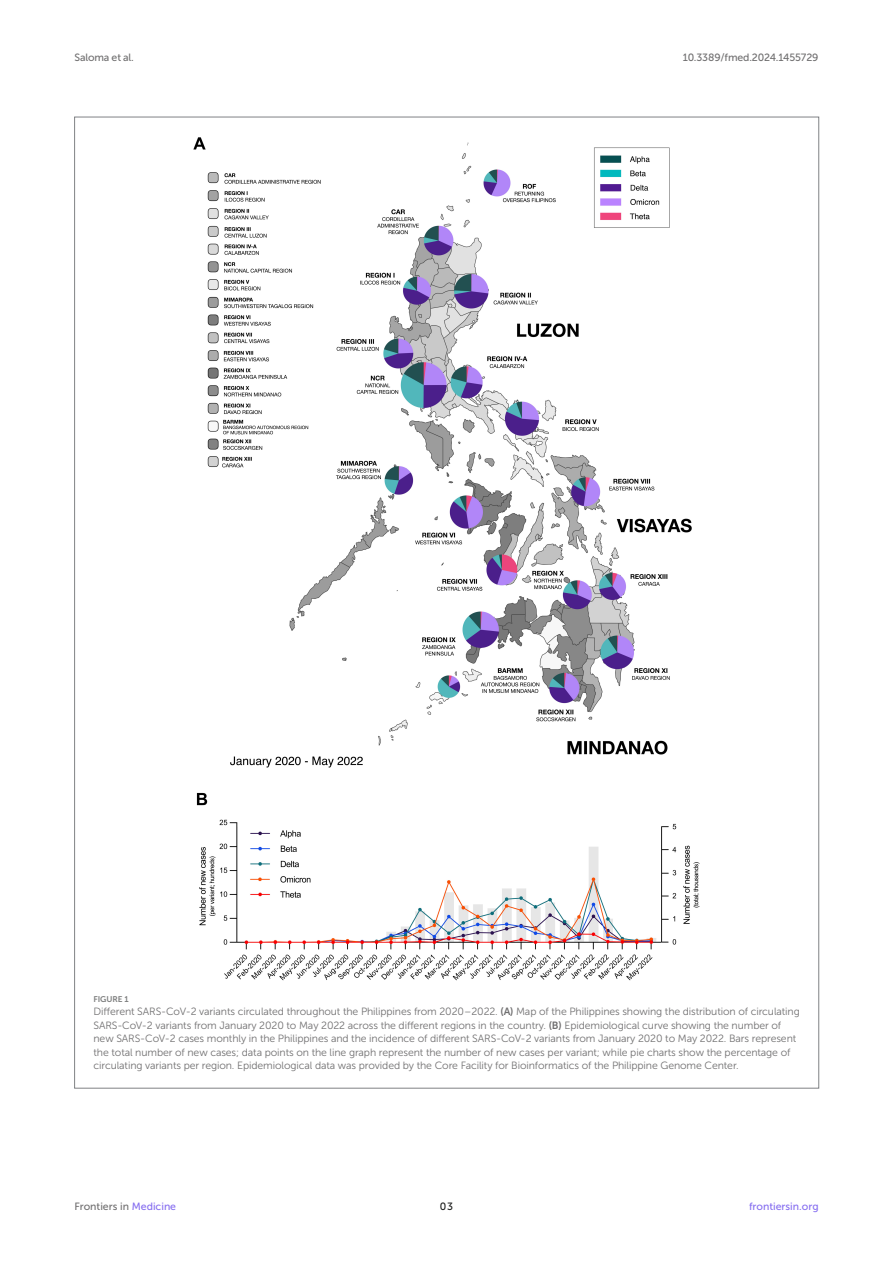
<style>
.page{position:relative;width:893px;height:1263px;background:#fff}
.page>*{position:absolute;margin:0;border:0;box-sizing:border-box;transform-origin:0 0}
.FIG_LEG{font:10.5px/13.5px "Museo Sans 300";letter-spacing:-.01em;color:#706f70}
.t1{font:10.5px "Museo Sans 500";letter-spacing:-.015em;color:#706f70}
.t2{font:10.5px "Museo Sans 500";color:#856df0}
.t3{font:10.5px "Museo Sans 500";color:#1b1c1b}
.FIG_HD{font:8.25px "Museo Sans 700";letter-spacing:-.01em;color:#7e7f7f}
.s1{font-family:"Museo Sans 700"}
.s2{color:#856df0}
</style>
<div class="page">
<img style="left:193px;top:137px;width:507px;height:844px">
<p class="t1" style="left:74px;top:51px;width:61px">Saloma et al.</p>
<p class="t1" style="left:683px;top:51px;width:137px">10.3389/fmed.2024.1455729</p>
<p class="FIG_HD" style="left:94px;top:994px;width:37px">FIGURE 1</p>
<p class="FIG_LEG" style="left:94px;top:1005px;width:708px">Different SARS-CoV-2 variants circulated throughout the Philippines from 2020–2022. <span class="s1">(A)</span> Map of the Philippines showing the distribution of circulating SARS-CoV-2 variants from January 2020 to May 2022 across the different regions in the country. <span class="s1">(B)</span> Epidemiological curve showing the number of new SARS-CoV-2 cases monthly in the Philippines and the incidence of different SARS-CoV-2 variants from January 2020 to May 2022. Bars represent the total number of new cases; data points on the line graph represent the number of new cases per variant; while pie charts show the percentage of circulating variants per region. Epidemiological data was provided by the Core Facility for Bioinformatics of the Philippine Genome Center.</p>
<p class="t1" style="left:74px;top:1200px;width:103px">Frontiers in <span class="s2">Medicine</span></p>
<p class="t3" style="left:440px;top:1200px;width:15px">03</p>
<p class="t2" style="left:749px;top:1200px;width:71px">frontiersin.org</p>
</div>
